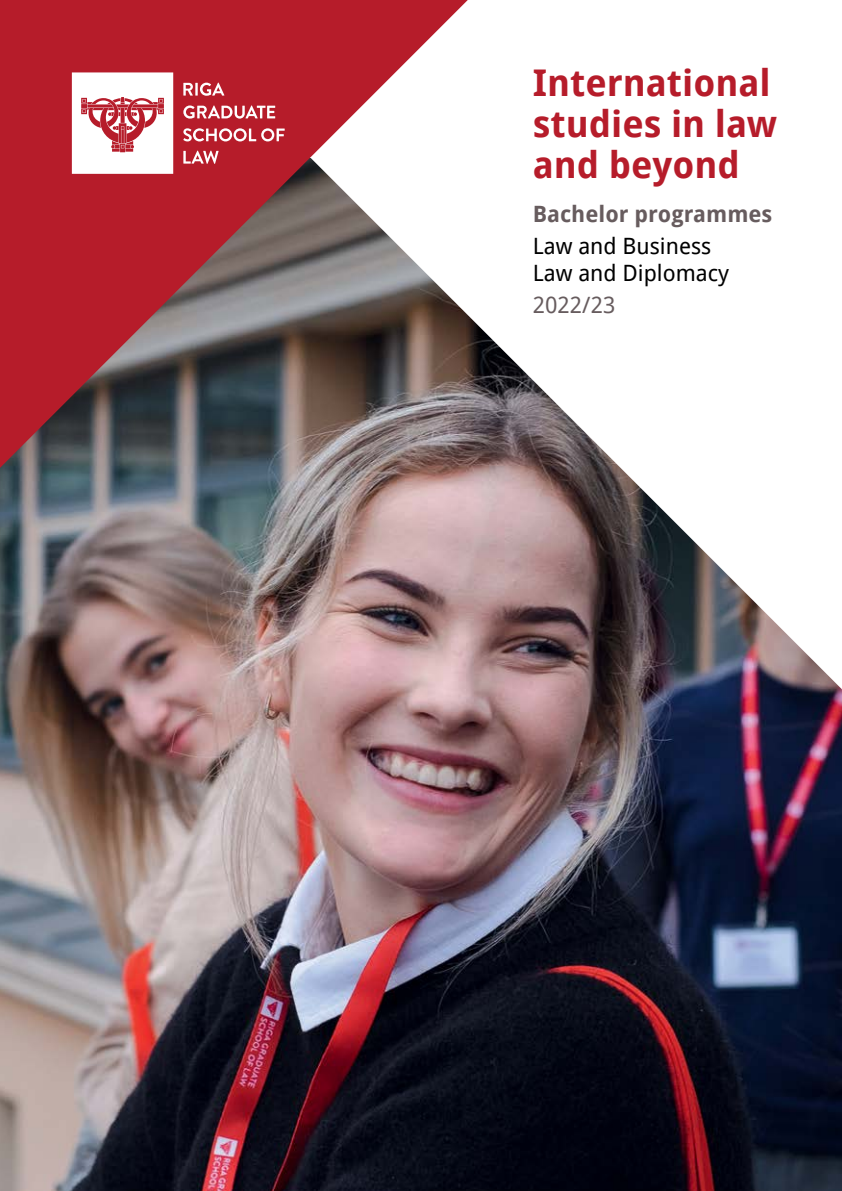
<style>
.page{position:relative;width:842px;height:1191px;background:#fff}
.page>*{position:absolute;margin:0;border:0;box-sizing:border-box;transform-origin:0 0}
.t1{font:700 36.8px/40.8px "Droid Sans";color:#b61c2a}
.t2{font:22.4px/26.6px "Droid Sans";color:#000}
.t3{font:700 22.4px "Droid Sans";color:#675c5e}
.t4{font:22.4px "Droid Sans";color:#675c5e}
</style>
<div class="page">
<img style="left:0;top:468px;width:842px;height:723px">
<img style="left:153px;top:315px;width:689px;height:374px">
<svg style="left:0;top:0;width:468px;height:468px;background:#9d5359"></svg>
<svg style="left:183px;top:83px;width:41px;height:13px"></svg>
<svg style="left:183px;top:105px;width:92px;height:14px"></svg>
<svg style="left:183px;top:128px;width:102px;height:13px"></svg>
<svg style="left:183px;top:151px;width:36px;height:13px"></svg>
<svg style="left:72px;top:72px;width:101px;height:102px"></svg>
<p class="t1" style="left:533px;top:61px;width:246px">International studies in law and beyond</p>
<p class="t3" style="left:533px;top:198px;width:241px">Bachelor programmes</p>
<p class="t2" style="left:533px;top:232px;width:198px">Law and Business<br>Law and Diplomacy</p>
<p class="t4" style="left:533px;top:290px;width:84px">2022/23</p>
</div>
